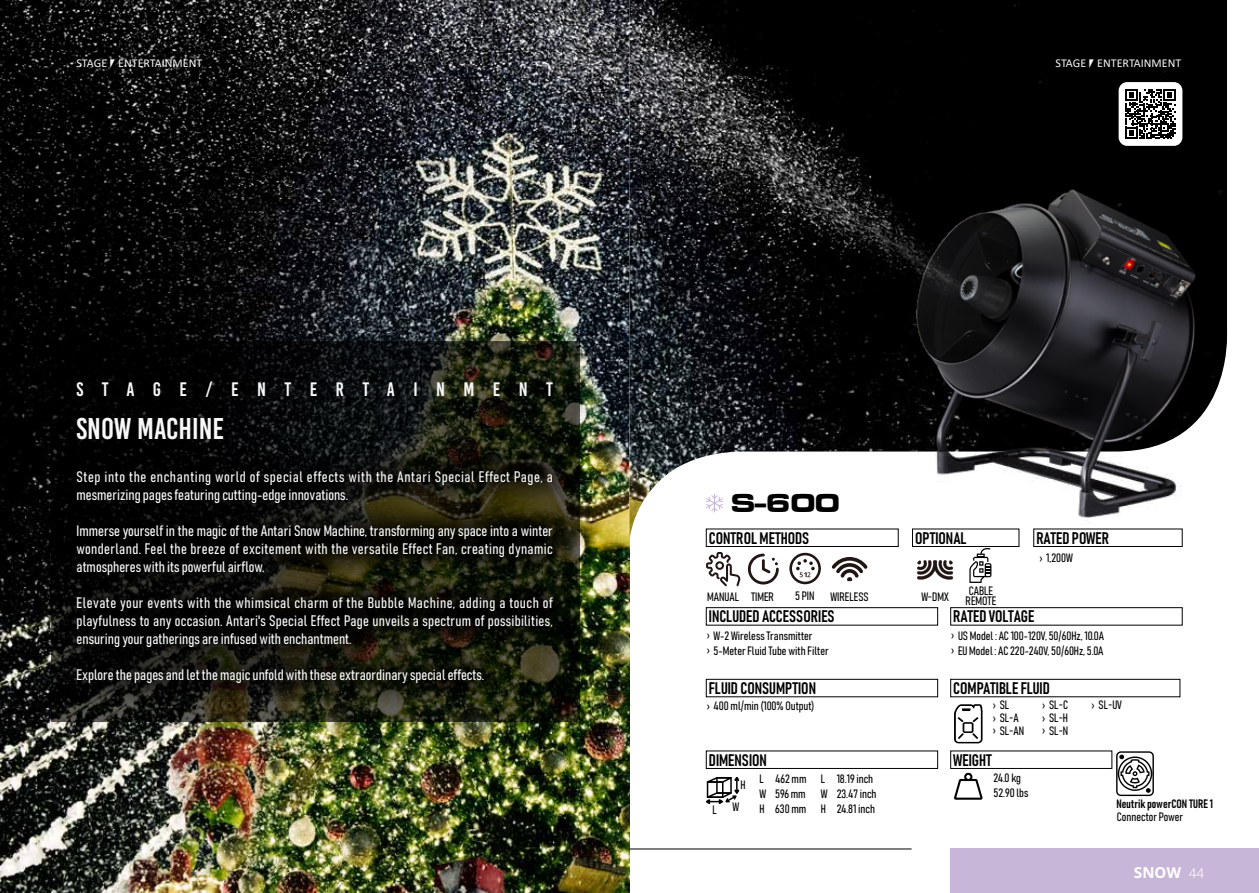
<style>
.page{position:relative;width:1259px;height:893px;background:#fff}
.page>*{position:absolute;margin:0;border:0;box-sizing:border-box;transform-origin:0 0}
.t1{font:30px "Bebas Kai";color:#f7f8f8}
.t2{font:27px "Microgramma D Bold Exte";color:#000}
.t3{font:19.5px "Bebas Kai";letter-spacing:.945em;color:#f7f8f8}
.t4{font:16.5px "Bahnschrift";color:#000}
.t5{font:15px/18px "Bahnschrift";color:#f7f8f8;text-align:justify}
.t6{font:15px/18px "Bahnschrift";letter-spacing:.035em;color:#f7f8f8}
.t7{font:12px/15px "Bahnschrift";color:#000}
.t8{font:12px "Calibri";color:#f7f8f8}
.s1{font-family:"Calibri"}
</style>
<div class="page">
<img style="left:0;top:547px;width:629px;height:346px">
<div style="left:1204px;top:0;width:24px;height:412px;background:#000"></div>
<img style="left:0;top:0;width:1204px;height:547px">
<div style="left:1118px;top:82px;width:64px;height:64px;background:#fff;border-radius:9px"></div>
<svg style="left:1125px;top:89px;width:50px;height:50px"></svg>
<svg style="left:706px;top:494px;width:17px;height:18px"></svg>
<svg style="left:51px;top:341px;width:528px;height:381px;background:#10110d"></svg>
<div style="left:950px;top:849px;width:309px;height:44px;background:#c8b6d8"></div>
<hr style="left:629px;top:849px;width:282px;height:1px;background:#000">
<svg style="left:50px;top:444px;width:529px;height:265px;background:#101009"></svg>
<svg style="left:706px;top:552px;width:34px;height:34px"></svg>
<svg style="left:747px;top:554px;width:32px;height:30px"></svg>
<svg style="left:831px;top:557px;width:36px;height:24px"></svg>
<svg style="left:917px;top:560px;width:36px;height:20px"></svg>
<svg style="left:969px;top:548px;width:22px;height:35px"></svg>
<svg style="left:1116px;top:751px;width:38px;height:45px"></svg>
<div style="left:950px;top:607px;width:232px;height:18px;border:1px solid #000"></div>
<div style="left:1033px;top:529px;width:149px;height:18px;border:1px solid #000"></div>
<div style="left:706px;top:679px;width:232px;height:18px;border:1px solid #000"></div>
<div style="left:706px;top:607px;width:232px;height:18px;border:1px solid #000"></div>
<div style="left:706px;top:529px;width:192px;height:18px;border:1px solid #000"></div>
<div style="left:912px;top:529px;width:107px;height:18px;border:1px solid #000"></div>
<div style="left:706px;top:751px;width:232px;height:18px;border:1px solid #000"></div>
<div style="left:950px;top:679px;width:230px;height:18px;border:1px solid #000"></div>
<div style="left:950px;top:751px;width:162px;height:18px;border:1px solid #000"></div>
<svg style="left:954px;top:704px;width:28px;height:39px"></svg>
<svg style="left:954px;top:772px;width:28px;height:28px"></svg>
<svg style="left:706px;top:777px;width:33px;height:27px"></svg>
<svg style="left:789px;top:553px;width:32px;height:31px"></svg>
<p class="t8" style="left:77px;top:55px;width:127px">STAGE ⎖ ENTERTAINMENT</p>
<p class="t8" style="left:1055px;top:55px;width:127px">STAGE ⎖ ENTERTAINMENT</p>
<h3 class="t3" style="left:77px;top:379px;width:478px">STAGE/ENTERTAINMENT</h3>
<h1 class="t1" style="left:77px;top:412px;width:149px">SNOW MACHINE</h1>
<p class="t6" style="left:77px;top:467px;width:478px">Step into the enchanting world of special effects with the Antari Special Effect Page, a mesmerizing pages featuring cutting-edge innovations.</p>
<p class="t5" style="left:77px;top:521px;width:478px">Immerse yourself in the magic of the Antari Snow Machine, transforming any space into a winter wonderland. Feel the breeze of excitement with the versatile Effect Fan, creating dynamic atmospheres with its powerful airflow.</p>
<p class="t5" style="left:77px;top:593px;width:478px">Elevate your events with the whimsical charm of the Bubble Machine, adding a touch of playfulness to any occasion. Antari's Special Effect Page unveils a spectrum of possibilities, ensuring your gatherings are infused with enchantment.</p>
<p class="t5" style="left:77px;top:665px;width:409px">Explore the pages and let the magic unfold with these extraordinary special effects.</p>
<h2 class="t2" style="left:731px;top:485px;width:110px">S-600</h2>
<p class="t4" style="left:709px;top:527px;width:102px">CONTROL METHODS</p>
<p class="t4" style="left:915px;top:527px;width:53px">OPTIONAL</p>
<p class="t7" style="left:707px;top:589px;width:68px">MANUAL TIMER</p>
<p class="t7" style="left:830px;top:589px;width:40px">WIRELESS</p>
<p class="t7" style="left:921px;top:589px;width:29px">W-DMX</p>
<p class="t7" style="left:965px;top:585px;width:32px;line-height:10.5px">CABLE<br>REMOTE</p>
<p class="t7" style="left:795px;top:588px;width:21px">5 PIN</p>
<p class="t4" style="left:1036px;top:527px;width:74px">RATED POWER</p>
<p class="t7" style="left:1038px;top:550px;width:36px"><span class="s1">›</span> 1,200W</p>
<p class="t4" style="left:709px;top:606px;width:127px">INCLUDED ACCESSORIES</p>
<p class="t4" style="left:953px;top:606px;width:82px">RATED VOLTAGE</p>
<p class="t7" style="left:706px;top:628px;width:124px"><span class="s1">›</span> W-2 Wireless Transmitter<br><span class="s1">›</span> 5-Meter Fluid Tube with Filter</p>
<p class="t7" style="left:950px;top:628px;width:155px"><span class="s1">›</span> US Model : AC 100-120V, 50/60Hz, 10.0A <span class="s1">›</span> EU Model : AC 220-240V, 50/60Hz, 5.0A</p>
<p class="t4" style="left:709px;top:678px;width:109px">FLUID CONSUMPTION</p>
<p class="t4" style="left:953px;top:678px;width:98px">COMPATIBLE FLUID</p>
<p class="t7" style="left:706px;top:698px;width:110px"><span class="s1">›</span> 400 ml/min (100% Output)</p>
<p class="t7" style="left:992px;top:698px;width:33px;line-height:12.8px"><span class="s1">›</span> SL<br><span class="s1">›</span> SL-A <span class="s1">›</span> SL-AN</p>
<p class="t7" style="left:1041px;top:698px;width:28px;line-height:12.8px;text-align:justify"><span class="s1">›</span> SL-C <span class="s1">›</span> SL-H <span class="s1">›</span> SL-N</p>
<p class="t7" style="left:1091px;top:697px;width:32px"><span class="s1">›</span> SL-UV</p>
<p class="t4" style="left:709px;top:749px;width:59px">DIMENSION</p>
<p class="t4" style="left:953px;top:749px;width:40px">WEIGHT</p>
<p class="t7" style="left:775px;top:771px;width:33px;text-align:justify">462 mm 596 mm 630 mm</p>
<p class="t7" style="left:993px;top:770px;width:36px">24.0 kg<br>52.90 lbs</p>
<p class="t7" style="left:836px;top:771px;width:41px">18.19 inch<br>23.47 inch<br>24.81 inch</p>
<p class="t7" style="left:759px;top:771px;width:8px">L<br>W<br>H</p>
<p class="t7" style="left:821px;top:771px;width:8px">L<br>W</p>
<p class="t7" style="left:740px;top:777px;width:7px">H</p>
<p class="t7" style="left:712px;top:802px;width:6px">L</p>
<p class="t7" style="left:732px;top:799px;width:8px">W</p>
<p class="t7" style="left:821px;top:801px;width:7px">H</p>
<p class="t7" style="left:1116px;top:796px;width:98px">Neutrik powerCON TURE 1</p>
<p class="t7" style="left:1117px;top:809px;width:68px">Connector Power</p>
</div>
